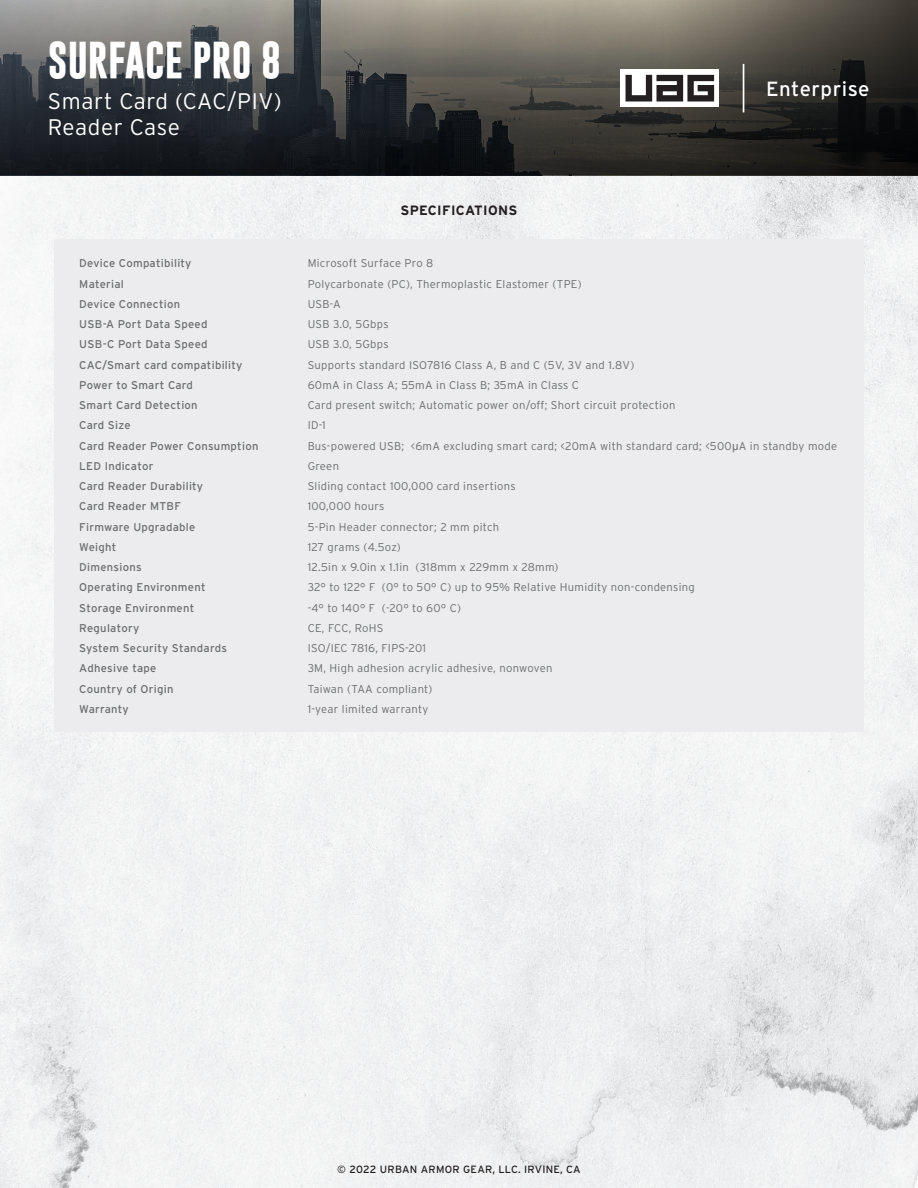
<style>
.page{position:relative;width:918px;height:1188px;background:#fff}
.page>*{position:absolute;margin:0;border:0;box-sizing:border-box;transform-origin:0 0}
.t1{font:700 37.5px "Gobold";color:#fff}
.t2{font:300 22.5px/25.5px "Interstate";letter-spacing:.025em;color:#fff}
.t3{font:20.55px "Interstate";letter-spacing:.025em;color:#fff}
.t4{font:700 13.5px "Interstate";letter-spacing:.025em;color:#231f20}
.t5{font:300 11.25px "Interstate";letter-spacing:.025em;color:#6c6d70}
.t6{font:11.25px "Interstate";letter-spacing:.025em;color:#6c6d70}
.t7{font:10.5px "Interstate";letter-spacing:.025em;color:#231f20}
.s1{font-family:"Arial";font-weight:400}
</style>
<div class="page">
<img style="left:0;top:176px;width:918px;height:1012px">
<svg style="left:0;top:0;width:573px;height:176px;background:#4a4c4b"></svg>
<svg style="left:573px;top:0;width:345px;height:176px;background:#413e38"></svg>
<hr style="left:743px;top:64px;width:1px;height:48px;background:#fff">
<div style="left:620px;top:70px;width:99px;height:37px;background:#fff"></div>
<svg style="left:626px;top:75px;width:88px;height:27px"></svg>
<div style="left:54px;top:239px;width:810px;height:493px;background:#ececee"></div>
<p class="t1" style="left:48px;top:35px;width:235px">SURFACE PRO 8</p>
<p class="t2" style="left:48px;top:88px;width:235px">Smart Card (CAC/PIV)<br>Reader Case</p>
<p class="t3" style="left:766px;top:78px;width:105px">Enterprise</p>
<p class="t6" style="left:79px;top:257px;width:114px">Device Compatibility</p>
<p class="t6" style="left:79px;top:277px;width:46px">Material</p>
<p class="t6" style="left:79px;top:298px;width:102px">Device Connection</p>
<p class="t6" style="left:79px;top:318px;width:130px">USB-A Port Data Speed</p>
<p class="t6" style="left:79px;top:338px;width:130px">USB-C Port Data Speed</p>
<p class="t6" style="left:79px;top:358px;width:165px">CAC/Smart card compatibility</p>
<p class="t6" style="left:79px;top:379px;width:115px">Power to Smart Card</p>
<p class="t6" style="left:79px;top:399px;width:120px">Smart Card Detection</p>
<p class="t6" style="left:79px;top:419px;width:53px">Card Size</p>
<p class="t6" style="left:79px;top:439px;width:181px">Card Reader Power Consumption</p>
<p class="t6" style="left:79px;top:460px;width:76px">LED Indicator</p>
<p class="t6" style="left:79px;top:480px;width:125px">Card Reader Durability</p>
<p class="t6" style="left:79px;top:500px;width:103px">Card Reader MTBF</p>
<p class="t6" style="left:79px;top:520px;width:118px">Firmware Upgradable</p>
<p class="t6" style="left:79px;top:541px;width:39px">Weight</p>
<p class="t6" style="left:79px;top:561px;width:64px">Dimensions</p>
<p class="t6" style="left:79px;top:581px;width:128px">Operating Environment</p>
<p class="t6" style="left:79px;top:601px;width:117px">Storage Environment</p>
<p class="t6" style="left:79px;top:622px;width:61px">Regulatory</p>
<p class="t6" style="left:79px;top:642px;width:149px">System Security Standards</p>
<p class="t6" style="left:79px;top:662px;width:79px">Adhesive tape</p>
<p class="t6" style="left:79px;top:682px;width:96px">Country of Origin</p>
<p class="t6" style="left:79px;top:703px;width:51px">Warranty</p>
<p class="t4" style="left:401px;top:203px;width:118px">SPECIFICATIONS</p>
<p class="t5" style="left:308px;top:257px;width:127px">Microsoft Surface Pro 8</p>
<p class="t5" style="left:308px;top:277px;width:276px">Polycarbonate (PC), Thermoplastic Elastomer (TPE)</p>
<p class="t5" style="left:308px;top:297px;width:35px">USB-A</p>
<p class="t5" style="left:308px;top:318px;width:82px">USB 3.0, 5Gbps</p>
<p class="t5" style="left:308px;top:338px;width:82px">USB 3.0, 5Gbps</p>
<p class="t5" style="left:308px;top:358px;width:328px">Supports standard ISO7816 Class A, B and C (5V, 3V and 1.8V)</p>
<p class="t5" style="left:308px;top:378px;width:273px">60mA in Class A; 55mA in Class B; 35mA in Class C</p>
<p class="t5" style="left:308px;top:399px;width:369px">Card present switch; Automatic power on/off; Short circuit protection</p>
<p class="t5" style="left:308px;top:419px;width:20px">ID-1</p>
<p class="t5" style="left:308px;top:439px;width:531px">Bus-powered USB; &lt;6mA excluding smart card; &lt;20mA with standard card; &lt;500<span class="s1">μ</span>A in standby mode</p>
<p class="t5" style="left:308px;top:459px;width:33px">Green</p>
<p class="t5" style="left:308px;top:480px;width:210px">Sliding contact 100,000 card insertions</p>
<p class="t5" style="left:308px;top:500px;width:78px">100,000 hours</p>
<p class="t5" style="left:308px;top:520px;width:193px">5-Pin Header connector; 2 mm pitch</p>
<p class="t5" style="left:308px;top:540px;width:95px">127 grams (4.5oz)</p>
<p class="t5" style="left:308px;top:561px;width:252px">12.5in x 9.0in x 1.1in (318mm x 229mm x 28mm)</p>
<p class="t5" style="left:308px;top:581px;width:389px">32° to 122° F (0° to 50° C) up to 95% Relative Humidity non-condensing</p>
<p class="t5" style="left:308px;top:601px;width:155px">-4° to 140° F (-20° to 60° C)</p>
<p class="t5" style="left:308px;top:621px;width:77px">CE, FCC, RoHS</p>
<p class="t5" style="left:308px;top:642px;width:120px">ISO/IEC 7816, FIPS-201</p>
<p class="t5" style="left:308px;top:662px;width:246px">3M, High adhesion acrylic adhesive, nonwoven</p>
<p class="t5" style="left:308px;top:682px;width:126px">Taiwan (TAA compliant)</p>
<p class="t5" style="left:308px;top:702px;width:122px">1-year limited warranty</p>
<p class="t7" style="left:337px;top:1164px;width:245px">© 2022 URBAN ARMOR GEAR, LLC. IRVINE, CA</p>
</div>
